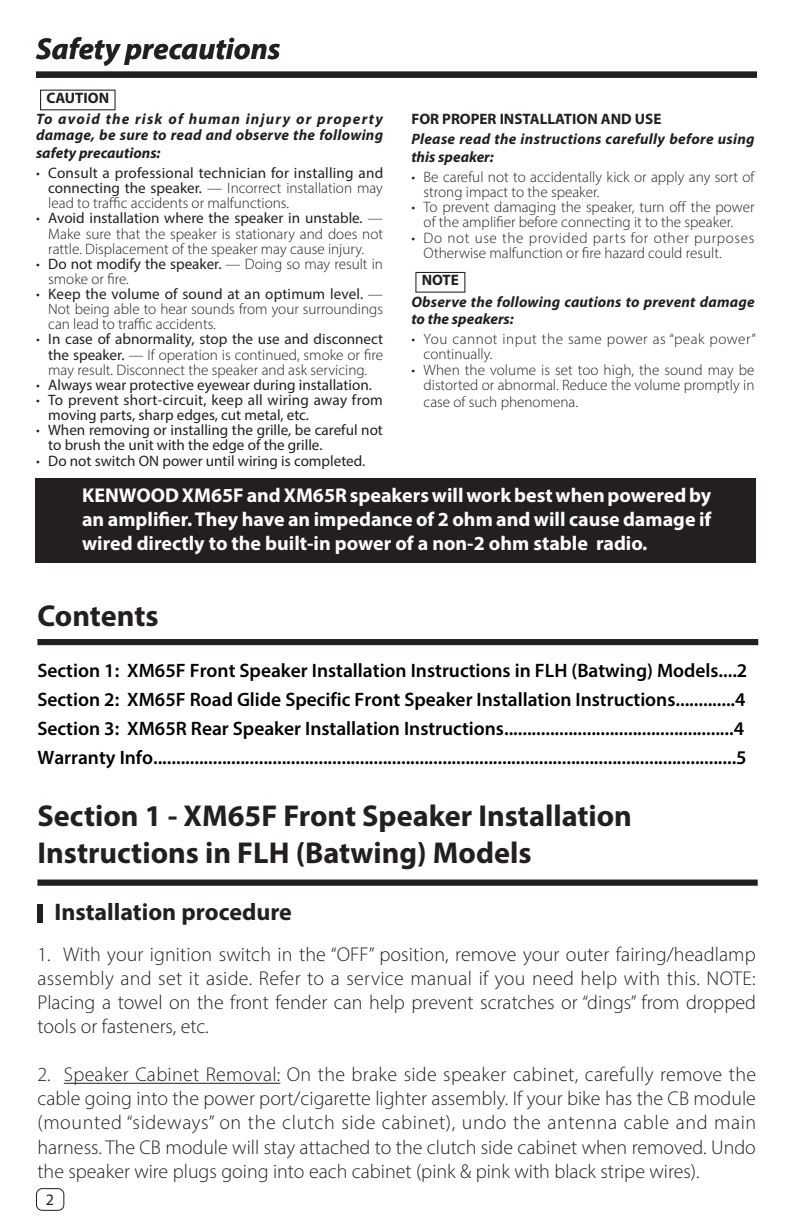
<style>
.page{position:relative;width:792px;height:1224px;background:#fff}
.page>*{position:absolute;margin:0;border:0;box-sizing:border-box;transform-origin:0 0}
.title_L{font:700 30.2px/36.4px "Myriad Pro";color:#231f20}
.title_L-2{font:italic 700 30.2px "Myriad Pro";color:#231f20}
.t1{font:700 24px "Myriad Pro";color:#231f20}
._7P-L{font:300 20px/24px "Myriad Pro";color:#231f20;text-align:justify}
.t2{font:700 20px/24px "Myriad Pro";color:#fff;text-align:justify}
.MM_TOC_L{font:600 19.4px "Myriad Pro";color:#000}
.MM_PageNo{font:16px "Myriad Pro";color:#231f20}
.kuromaru{font:300 15.2px/15.2px "Myriad Pro";color:#231f20;text-align:justify}
.kuromaru-2{font:15.2px/15.2px "Myriad Pro";color:#231f20}
._7P-BI{font:italic 700 15.2px/16.6px "Myriad Pro";letter-spacing:.015em;color:#231f20}
.kuromaru-3{font:300 15.2px/15.2px "Myriad Pro";letter-spacing:.02em;color:#231f20}
.kuromaru-4{font:300 15.2px/15.2px "Myriad Pro";letter-spacing:.035em;color:#231f20}
._7P-BI-2{font:700 15.2px "Myriad Pro";color:#231f20}
.warning{font:700 15.2px "Myriad Pro";color:#231f20}
.s1{font-weight:300}
.s2{font-weight:400}
</style>
<div class="page">
<div style="left:37px;top:639px;width:721px;height:6px;background:#231f20"></div>
<div style="left:36px;top:478px;width:720px;height:85px;background:#231f20"></div>
<div style="left:36px;top:1188px;width:28px;height:23px;border:1px solid #231f20;border-radius:6px"></div>
<div style="left:37px;top:880px;width:721px;height:6px;background:#231f20"></div>
<hr style="left:64px;top:1083px;width:216px;height:1px;background:#231f20">
<div style="left:37px;top:904px;width:6px;height:19px;background:#231f20"></div>
<div style="left:36px;top:72px;width:721px;height:6px;background:#231f20"></div>
<svg style="left:40px;top:90px;width:76px;height:20px"></svg>
<div style="left:41px;top:91px;width:74px;height:18px;background:#fff"></div>
<svg style="left:415px;top:272px;width:50px;height:21px"></svg>
<div style="left:416px;top:273px;width:48px;height:19px;background:#fff"></div>
<p class="title_L-2" style="left:36px;top:29px;width:246px">Safety precautions</p>
<p class="warning" style="left:46px;top:88px;width:64px">CAUTION</p>
<p class="_7P-BI" style="left:36px;top:110px;width:349px;text-align:justify">To avoid the risk of human injury or property damage, be sure to read and observe the following safety precautions:</p>
<p class="kuromaru-2" style="left:48px;top:165px;width:336px;text-align:justify;text-indent:-12px"><span class="s1">•</span> Consult a professional technician for installing and connecting the speaker. <span class="s1">— Incorrect installation may lead to traffic accidents or malfunctions.</span></p>
<p class="kuromaru" style="left:48px;top:211px;width:336px;text-indent:-12px">• <span class="s2">Avoid installation where the speaker in unstable.</span> — Make sure that the speaker is stationary and does not rattle. Displacement of the speaker may cause injury.</p>
<p class="kuromaru" style="left:48px;top:256px;width:336px;text-indent:-12px">• <span class="s2">Do not modify the speaker.</span> — Doing so may result in smoke or fire.</p>
<p class="kuromaru" style="left:48px;top:286px;width:336px;text-indent:-12px">• <span class="s2">Keep the volume of sound at an optimum level.</span> — Not being able to hear sounds from your surroundings can lead to traffic accidents.</p>
<p class="kuromaru" style="left:48px;top:332px;width:336px;text-indent:-12px">• <span class="s2">In case of abnormality, stop the use and disconnect the speaker.</span> — If operation is continued, smoke or fire may result. Disconnect the speaker and ask servicing.</p>
<p class="kuromaru-2" style="left:36px;top:377px;width:337px"><span class="s1">•</span> Always wear protective eyewear during installation.</p>
<p class="kuromaru-2" style="left:48px;top:392px;width:336px;text-indent:-12px"><span class="s1">•</span> To prevent short-circuit, keep all wiring away from moving parts, sharp edges, cut metal, etc.</p>
<p class="kuromaru-2" style="left:48px;top:422px;width:336px;text-indent:-12px"><span class="s1">•</span> When removing or installing the grille, be careful not to brush the unit with the edge of the grille.</p>
<p class="kuromaru-2" style="left:36px;top:453px;width:331px"><span class="s1">•</span> Do not switch ON power until wiring is completed.</p>
<p class="_7P-BI-2" style="left:411px;top:109px;width:252px">FOR PROPER INSTALLATION AND USE</p>
<p class="_7P-BI" style="left:411px;top:130px;width:345px;line-height:17.2px">Please read the instructions carefully before using this speaker:</p>
<p class="kuromaru" style="left:424px;top:169px;width:332px;text-indent:-12px">• Be careful not to accidentally kick or apply any sort of strong impact to the speaker.</p>
<p class="kuromaru" style="left:424px;top:199px;width:332px;text-indent:-12px">• To prevent damaging the speaker, turn off the power of the amplifier before connecting it to the speaker.</p>
<p class="kuromaru-3" style="left:424px;top:230px;width:332px;text-indent:-12px">• Do not use the provided parts for other purposes<br>Otherwise malfunction or fire hazard could result.</p>
<p class="warning" style="left:422px;top:270px;width:39px">NOTE</p>
<p class="_7P-BI" style="left:411px;top:292px;width:345px;line-height:17.2px">Observe the following cautions to prevent damage to the speakers:</p>
<p class="kuromaru-4" style="left:424px;top:332px;width:334px;text-indent:-12px">• You cannot input the same power as “peak power” continually.</p>
<p class="kuromaru" style="left:411px;top:362px;width:345px;text-align:right">• When the volume is set too high, the sound may be distorted or abnormal. Reduce the volume promptly in</p>
<p class="kuromaru" style="left:424px;top:394px;width:156px">case of such phenomena.</p>
<p class="t2" style="left:82px;top:483px;width:631px">KENWOOD XM65F and XM65R speakers will work best when powered by an amplifier. They have an impedance of 2 ohm and will cause damage if wired directly to the built-in power of a non-2 ohm stable radio.</p>
<p class="title_L" style="left:37px;top:597px;width:123px">Contents</p>
<p class="MM_TOC_L" style="left:37px;top:658px;width:711px">Section 1: XM65F Front Speaker Installation Instructions in FLH (Batwing) Models....2</p>
<p class="MM_TOC_L" style="left:37px;top:687px;width:710px">Section 2: XM65F Road Glide Specific Front Speaker Installation Instructions.............4</p>
<p class="MM_TOC_L" style="left:37px;top:716px;width:708px">Section 3: XM65R Rear Speaker Installation Instructions..................................................4</p>
<p class="MM_TOC_L" style="left:37px;top:745px;width:711px">Warranty Info...............................................................................................................................5</p>
<p class="title_L" style="left:37px;top:797px;width:596px">Section 1 - XM65F Front Speaker Installation<br>Instructions in FLH (Batwing) Models</p>
<p class="t1" style="left:54px;top:896px;width:239px">Installation procedure</p>
<p class="_7P-L" style="left:37px;top:942px;width:720px">1. With your ignition switch in the “OFF” position, remove your outer fairing/headlamp assembly and set it aside. Refer to a service manual if you need help with this. NOTE:<br>Placing a towel on the front fender can help prevent scratches or “dings” from dropped tools or fasteners, etc.</p>
<p class="_7P-L" style="left:37px;top:1062px;width:720px">2. Speaker Cabinet Removal: On the brake side speaker cabinet, carefully remove the cable going into the power port/cigarette lighter assembly. If your bike has the CB module (mounted “sideways” on the clutch side cabinet), undo the antenna cable and main harness. The CB module will stay attached to the clutch side cabinet when removed. Undo the speaker wire plugs going into each cabinet (pink &amp; pink with black stripe wires).</p>
<p class="MM_PageNo" style="left:46px;top:1190px;width:10px">2</p>
</div>
